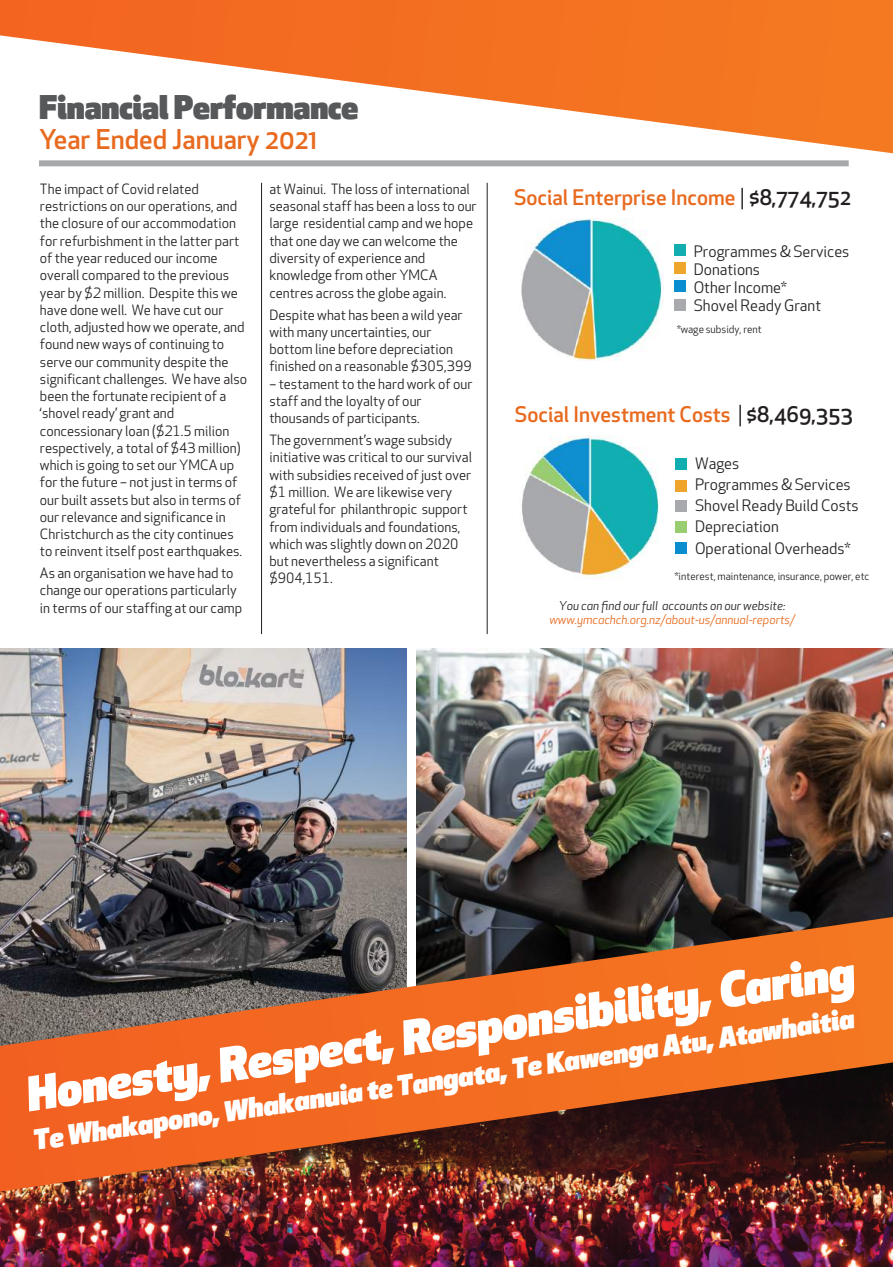
<style>
.page{position:relative;width:893px;height:1267px;background:#fff}
.page>*{position:absolute;margin:0;border:0;box-sizing:border-box;transform-origin:0 0}
.t1{font:italic 900 46.2px "Apex New";color:#fff}
.t2{font:900 31.95px "Apex New";color:#57585a}
.t3{font:italic 900 27.15px "Apex New";color:#fff}
.t4{font:500 26.7px "Apex New";color:#e86a1f}
.t5{font:500 21px "Apex New";color:#e86a1f}
.t6{font:15.45px/21.1px "Apex New";color:#231f20}
.t7{font:13.8px/17.2px "Apex New";color:#231f20}
.t8{font:italic 12px "Apex New";color:#e76a1e}
.t9{font:italic 12px "Apex New";color:#231f20}
.t10{font:10.5px "Apex New";color:#231f20}
.s1{font-weight:400;color:#231f20}
.s2{color:#231f20}
</style>
<div class="page">
<img style="left:0;top:648px;width:406px;height:267px">
<img style="left:416px;top:648px;width:476px;height:267px">
<img style="left:0;top:915px;width:892px;height:351px">
<div style="left:39px;top:160px;width:809px;height:6px;background:#a8a9ad"></div>
<hr style="left:261px;top:183px;width:1px;height:451px;background:#231f20">
<div style="left:674px;top:280px;width:11px;height:11px;background:#0a8ecf"></div>
<div style="left:673px;top:263px;width:12px;height:11px;background:#efa42b"></div>
<div style="left:673px;top:244px;width:12px;height:12px;background:#12adb1"></div>
<div style="left:675px;top:542px;width:11px;height:11px;background:#0a8ecf"></div>
<div style="left:675px;top:521px;width:11px;height:12px;background:#99cd72"></div>
<div style="left:675px;top:480px;width:11px;height:11px;background:#efa42b"></div>
<div style="left:675px;top:459px;width:11px;height:11px;background:#12adb1"></div>
<svg style="left:0;top:0;width:892px;height:154px"></svg>
<hr style="left:486px;top:183px;width:1px;height:451px;background:#231f20">
<svg style="left:889px;top:0;width:4px;height:3px"></svg>
<svg style="left:889px;top:1264px;width:4px;height:3px"></svg>
<div style="left:675px;top:500px;width:11px;height:11px;background:#a8a9ad"></div>
<div style="left:674px;top:300px;width:11px;height:11px;background:#a8a9ad"></div>
<img style="left:521px;top:436px;width:138px;height:143px">
<img style="left:521px;top:219px;width:142px;height:141px">
<h2 class="t2" style="left:39px;top:86px;width:320px">Financial Performance</h2>
<h3 class="t4" style="left:39px;top:121px;width:280px">Year Ended January 2021</h3>
<p class="t7" style="left:40px;top:181px;width:209px">The impact of Covid related restrictions on our operations, and the closure of our accommodation for refurbishment in the latter part of the year reduced our income overall compared to the previous year by $2 million. Despite this we have done well. We have cut our cloth, adjusted how we operate, and found new ways of continuing to serve our community despite the significant challenges. We have also been the fortunate recipient of a ‘shovel ready’ grant and concessionary loan ($21.5 milion respectively, a total of $43 million) which is going to set our YMCA up for the future – not just in terms of our built assets but also in terms of our relevance and significance in Christchurch as the city continues to reinvent itself post earthquakes.</p>
<p class="t7" style="left:40px;top:565px;width:203px">As an organisation we have had to change our operations particularly in terms of our staffing at our camp</p>
<p class="t7" style="left:269px;top:181px;width:209px">at Wainui. The loss of international seasonal staff has been a loss to our large residential camp and we hope that one day we can welcome the diversity of experience and knowledge from other YMCA centres across the globe again.</p>
<p class="t7" style="left:269px;top:306px;width:204px">Despite what has been a wild year with many uncertainties, our bottom line before depreciation finished on a reasonable $305,399</p>
<p class="t7" style="left:269px;top:375px;width:204px">– testament to the hard work of our staff and the loyalty of our thousands of participants.</p>
<p class="t7" style="left:269px;top:432px;width:204px">The government’s wage subsidy initiative was critical to our survival with subsidies received of just over $1 million. We are likewise very grateful for philanthropic support from individuals and foundations, which was slightly down on 2020 but nevertheless a significant $904,151.</p>
<h3 class="t5" style="left:514px;top:183px;width:338px">Social Enterprise Income <span class="s1">|</span> <span class="s2">$8,774,752</span></h3>
<p class="t6" style="left:693px;top:243px;width:157px;line-height:18.1px">Programmes &amp; Services<br>Donations<br>Other Income*<br>Shovel Ready Grant</p>
<p class="t10" style="left:676px;top:323px;width:86px">*wage subsidy, rent</p>
<h3 class="t5" style="left:514px;top:400px;width:339px">Social Investment Costs <span class="s1">|</span> <span class="s2">$8,469,353</span></h3>
<p class="t6" style="left:694px;top:453px;width:165px">Wages<br>Programmes &amp; Services<br>Shovel Ready Build Costs<br>Depreciation<br>Operational Overheads*</p>
<p class="t10" style="left:674px;top:570px;width:196px">*interest, maintenance, insurance, power, etc</p>
<p class="t9" style="left:558px;top:597px;width:228px">You can find our full accounts on our website:</p>
<p class="t8" style="left:549px;top:612px;width:247px">www.ymcachch.org.nz/about-us/annual-reports/</p>
<h1 class="t1" style="left:22px;top:1060px;width:837px;rotate:-8deg">Honesty, Respect, Responsibility, Caring</h1>
<h3 class="t3" style="left:31px;top:1120px;width:830px;rotate:-8deg">Te Whakapono, Whakanuia te Tangata, Te Kawenga Atu, Atawhaitia</h3>
</div>
